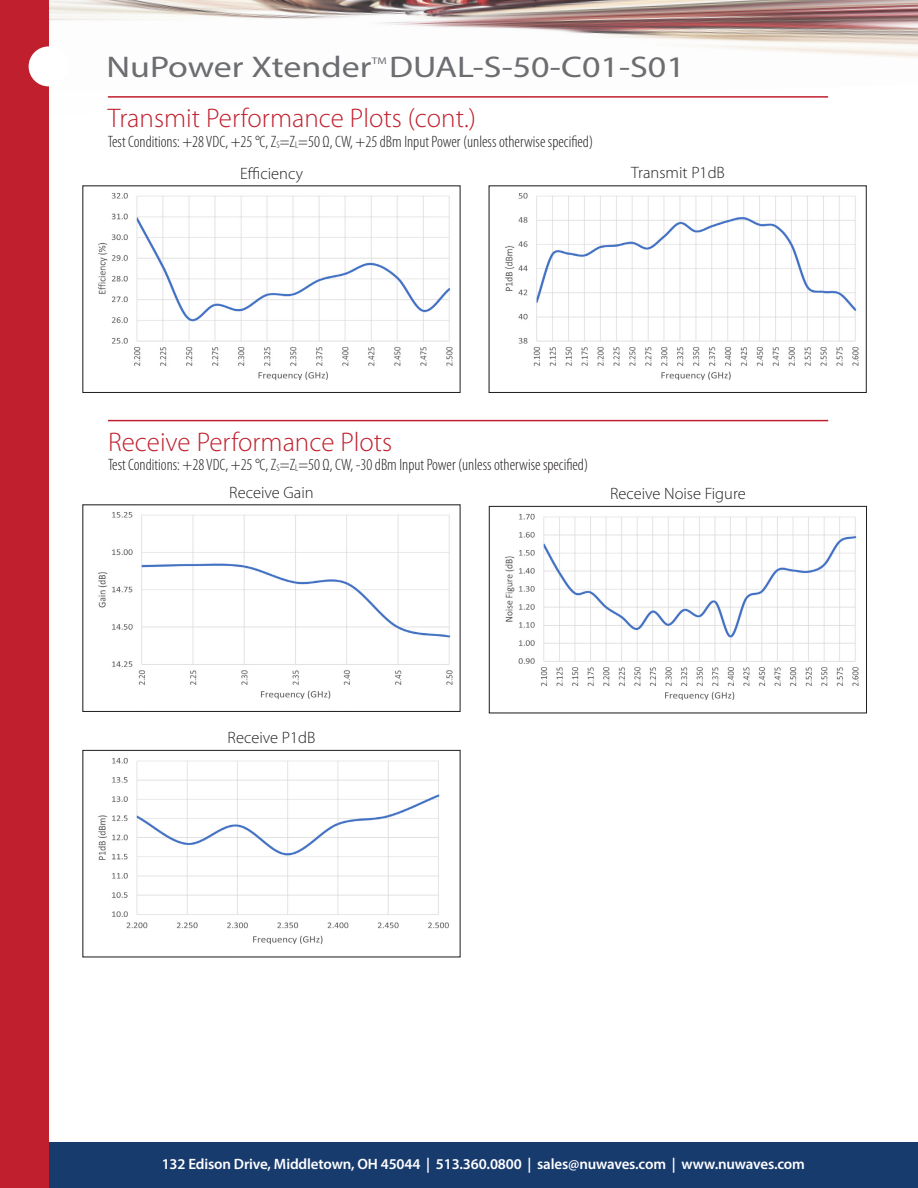
<style>
.page{position:relative;width:918px;height:1188px;background:#fff}
.page>*{position:absolute;margin:0;border:0;box-sizing:border-box;transform-origin:0 0}
.product_name{font:30px "Myriad Pro";color:#6c6d70;scale:1.2 1}
.sub_heads{font:300 27px "Myriad Pro";color:#c0202e}
.sub_heads-2{font:300 condensed 16.5px "Myriad Pro";color:#231f20}
.t1{font:300 16.5px "Myriad Pro";color:#231f20}
.t2{font:600 15px "Myriad Pro";letter-spacing:-.01em;color:#fff}
.product_name-2{font:9.6px "Myriad Pro";color:#6c6d70;scale:1.2 1}
.s1{font-size:9.6px}
</style>
<div class="page">
<img style="left:49px;top:0;width:869px;height:98px">
<div style="left:37px;top:1143px;width:881px;height:45px;background:#183b6e"></div>
<div style="left:0;top:0;width:49px;height:1188px;background:#c0202e"></div>
<div style="left:29px;top:46px;width:40px;height:40px;background:#fff;border-radius:50%"></div>
<hr style="left:108px;top:420px;width:720px;height:1px;background:#c0202e">
<img style="left:98px;top:512px;width:355px;height:187px">
<div style="left:82px;top:504px;width:378px;height:208px;border:1px solid #231f20"></div>
<img style="left:505px;top:513px;width:354px;height:187px">
<div style="left:489px;top:506px;width:378px;height:207px;border:1px solid #231f20"></div>
<img style="left:98px;top:757px;width:351px;height:187px">
<div style="left:82px;top:750px;width:378px;height:207px;border:1px solid #231f20"></div>
<hr style="left:108px;top:96px;width:720px;height:2px;background:#c0202e">
<img style="left:98px;top:193px;width:355px;height:187px">
<div style="left:82px;top:185px;width:378px;height:208px;border:1px solid #231f20"></div>
<img style="left:505px;top:193px;width:354px;height:187px">
<div style="left:489px;top:185px;width:378px;height:208px;border:1px solid #231f20"></div>
<p class="product_name" style="left:106px;top:48px;width:223px">NuPower Xtender</p>
<p class="product_name-2" style="left:372px;top:54px;width:14px">TM</p>
<p class="product_name" style="left:389px;top:48px;width:248px">DUAL-S-50-C01-S01</p>
<p class="sub_heads" style="left:108px;top:102px;width:369px">Transmit Performance Plots (cont.)</p>
<p class="sub_heads-2" style="left:108px;top:131px;width:487px">Test Conditions: +28 VDC, +25 °C, Z<span class="s1">S</span>=Z<span class="s1">L</span>=50 Ω, CW, +25 dBm Input Power (unless otherwise specified)</p>
<p class="t1" style="left:240px;top:163px;width:64px">Efficiency</p>
<p class="t1" style="left:631px;top:163px;width:95px">Transmit P1dB</p>
<p class="sub_heads" style="left:108px;top:425px;width:286px">Receive Performance Plots</p>
<p class="sub_heads-2" style="left:108px;top:455px;width:482px">Test Conditions: +28 VDC, +25 °C, Z<span class="s1">S</span>=Z<span class="s1">L</span>=50 Ω, CW, -30 dBm Input Power (unless otherwise specified)</p>
<p class="t1" style="left:229px;top:483px;width:86px">Receive Gain</p>
<p class="t1" style="left:610px;top:483px;width:137px">Receive Noise Figure</p>
<p class="t1" style="left:228px;top:728px;width:89px">Receive P1dB</p>
<p class="t2" style="left:162px;top:1155px;width:645px">132 Edison Drive, Middletown, OH 45044 | 513.360.0800 | sales@nuwaves.com | www.nuwaves.com</p>
</div>
